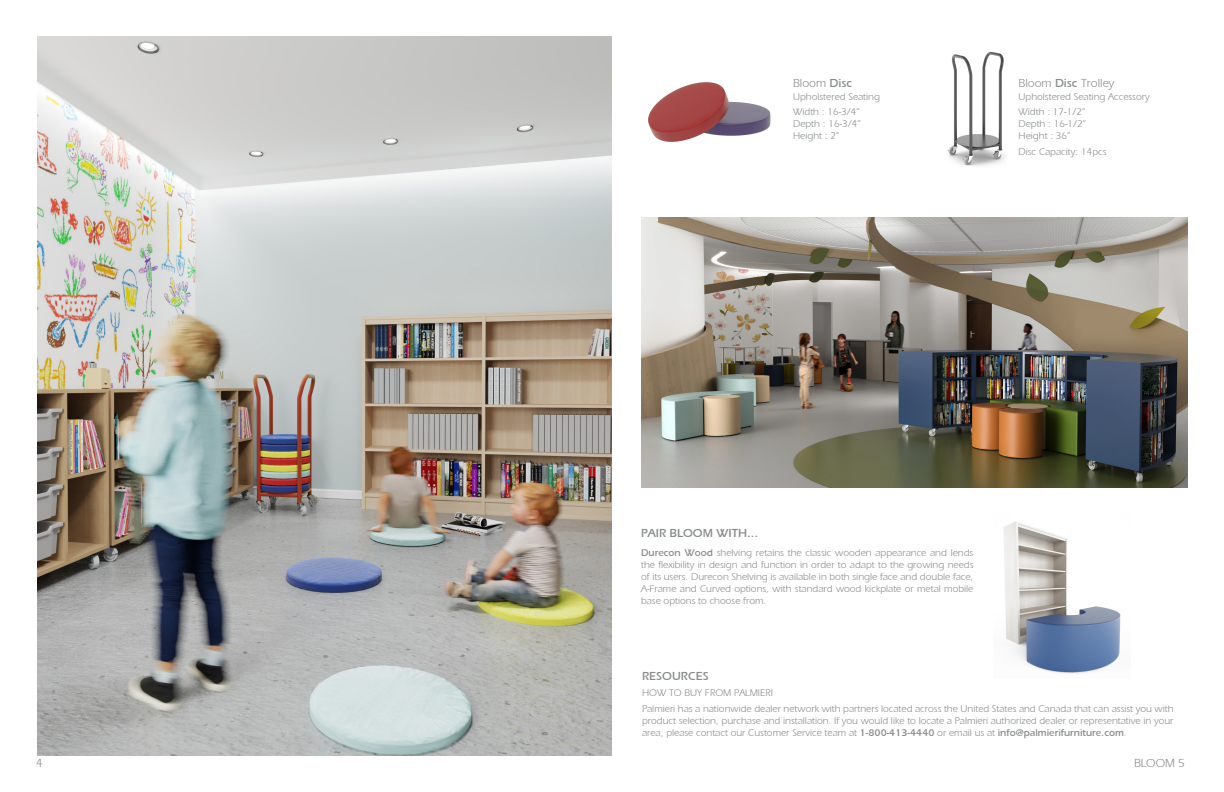
<style>
.page{position:relative;width:1224px;height:792px;background:#fff}
.page>*{position:absolute;margin:0;border:0;box-sizing:border-box;transform-origin:0 0}
.t1{font:12px "Aquiline Book Regular SWFTE";color:#898c8d}
.t2{font:12px "Aquiline Book Bold SWFTE";color:#888b8d}
.t3{font:12px "Aquiline Book Bold SWFTE";color:#898c8d}
.t4{font:10px/12px "Aquiline Book Regular SWFTE";color:#898c8d;text-align:justify}
.s1{font-family:"Aquiline Book Bold SWFTE"}
</style>
<div class="page">
<img style="left:37px;top:36px;width:575px;height:720px">
<img style="left:648px;top:82px;width:123px;height:60px">
<img style="left:947px;top:51px;width:59px;height:115px">
<img style="left:1003px;top:521px;width:118px;height:153px">
<img style="left:642px;top:217px;width:546px;height:271px">
<p class="t1" style="left:793px;top:76px;width:61px">Bloom <span class="s1">Disc</span></p>
<p class="t1" style="left:1019px;top:76px;width:97px">Bloom <span class="s1">Disc</span> Trolley</p>
<p class="t4" style="left:793px;top:105px;width:68px">Width : 16-3/4”</p>
<p class="t4" style="left:793px;top:117px;width:69px">Depth : 16-3/4”</p>
<p class="t4" style="left:793px;top:129px;width:48px">Height : 2”</p>
<p class="t4" style="left:793px;top:90px;width:88px">Upholstered Seating</p>
<p class="t4" style="left:1019px;top:90px;width:133px">Upholstered Seating Accessory</p>
<p class="t4" style="left:1019px;top:105px;width:68px">Width : 17-1/2”</p>
<p class="t4" style="left:1019px;top:117px;width:69px">Depth : 16-1/2”</p>
<p class="t4" style="left:1019px;top:129px;width:54px">Height : 36”</p>
<p class="t4" style="left:1019px;top:146px;width:89px">Disc Capacity: 14pcs</p>
<p class="t2" style="left:641px;top:526px;width:118px">PAIR BLOOM WITH...</p>
<p class="t4" style="left:641px;top:547px;width:334px"><span class="s1">Durecon Wood</span> shelving retains the classic wooden appearance and lends the flexibility in design and function in order to adapt to the growing needs of its users. Durecon Shelving is available in both single face and double face, A-Frame and Curved options, with standard wood kickplate or metal mobile base options to choose from.</p>
<p class="t3" style="left:642px;top:669px;width:68px">RESOURCES</p>
<p class="t4" style="left:642px;top:687px;width:132px">HOW TO BUY FROM PALMIERI</p>
<p class="t4" style="left:642px;top:702px;width:533px">Palmieri has a nationwide dealer network with partners located across the United States and Canada that can assist you with product selection, purchase and installation. If you would like to locate a Palmieri authorized dealer or representative in your area, please contact our Customer Service team at <span class="s1">1-800-413-4440</span> or email us at <span class="s1">info@palmierifurniture.com</span>.</p>
<p class="t1" style="left:36px;top:756px;width:8px">4</p>
<p class="t1" style="left:1134px;top:756px;width:53px">BLOOM 5</p>
</div>
